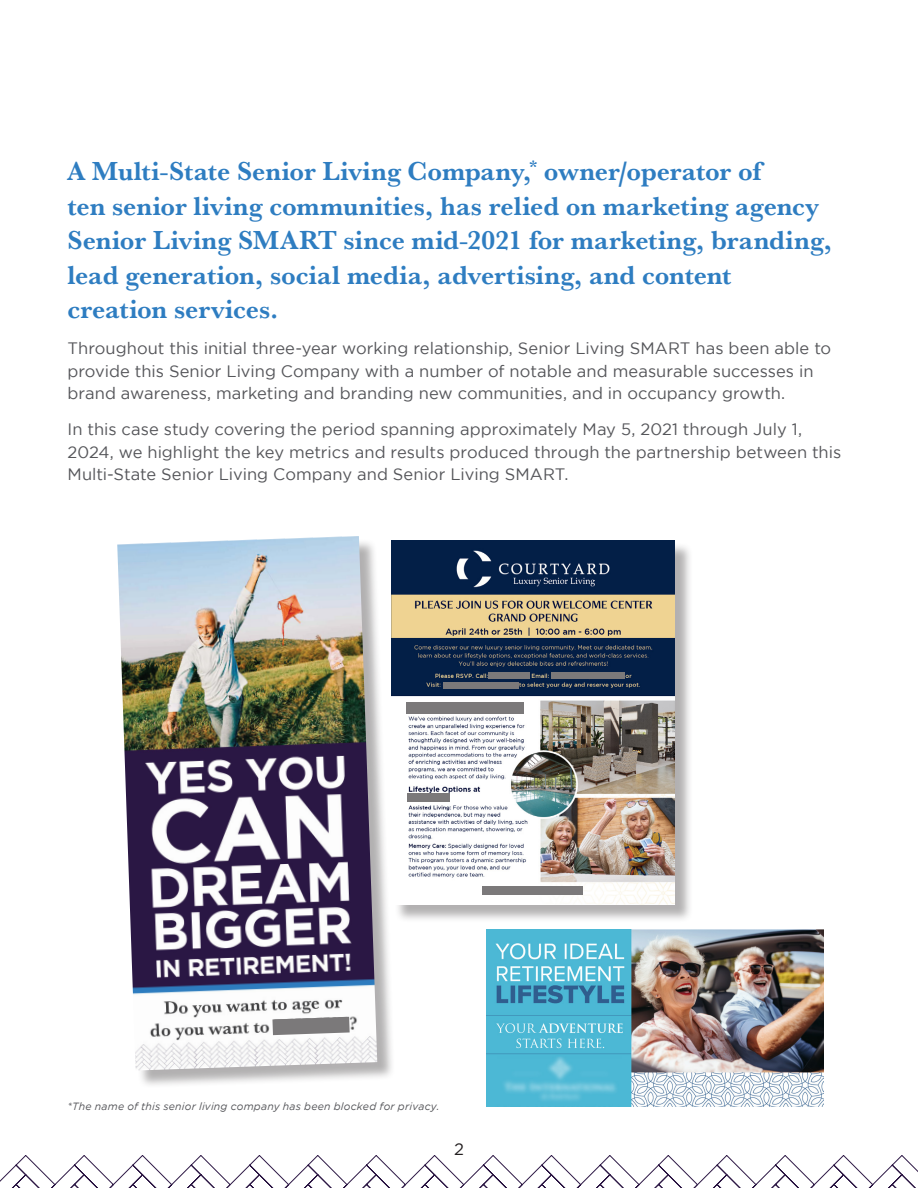
<style>
.page{position:relative;width:918px;height:1188px;background:#fff}
.page>*{position:absolute;margin:0;border:0;box-sizing:border-box;transform-origin:0 0}
.t1{font:700 27px/34.5px "Baskerville URW";color:#2e7dc1}
.t2{font:16.5px/22.5px "Gotham";color:#55565a}
.t3{font:16.5px "Gotham";color:#231f20}
.t4{font:italic 10.5px "Gotham";letter-spacing:.02em;color:#55565a}
</style>
<div class="page">
<svg style="left:0;top:1155px;width:918px;height:33px"></svg>
<div style="left:120px;top:539px;width:275px;height:550px;background:#231f20;opacity:.35"></div>
<img style="left:117px;top:536px;width:260px;height:535px">
<div style="left:394px;top:542px;width:299px;height:381px;background:#231f20;opacity:.35"></div>
<img style="left:392px;top:540px;width:283px;height:364px">
<img style="left:486px;top:929px;width:338px;height:178px">
<svg style="left:272px;top:1017px;width:78px;height:18px"></svg>
<div style="left:407px;top:702px;width:117px;height:11px;background:#7b797a"></div>
<div style="left:407px;top:793px;width:42px;height:8px;background:#7b797a"></div>
<div style="left:489px;top:672px;width:41px;height:7px;background:#7b797a"></div>
<div style="left:551px;top:672px;width:73px;height:6px;background:#7b797a"></div>
<div style="left:443px;top:682px;width:75px;height:6px;background:#7b797a"></div>
<div style="left:482px;top:887px;width:101px;height:8px;background:#7b797a"></div>
<p class="t1" style="left:68px;top:153px;width:766px">A Multi-State Senior Living Company,<sup>*</sup> owner/operator of<br>ten senior living communities, has relied on marketing agency Senior Living SMART since mid-2021 for marketing, branding, lead generation, social media, advertising, and content creation services.</p>
<p class="t2" style="left:68px;top:337px;width:765px">Throughout this initial three-year working relationship, Senior Living SMART has been able to provide this Senior Living Company with a number of notable and measurable successes in brand awareness, marketing and branding new communities, and in occupancy growth.</p>
<p class="t2" style="left:68px;top:418px;width:775px">In this case study covering the period spanning approximately May 5, 2021 through July 1,<br>2024, we highlight the key metrics and results produced through the partnership between this<br>Multi-State Senior Living Company and Senior Living SMART.</p>
<p class="t4" style="left:68px;top:1100px;width:373px">*The name of this senior living company has been blocked for privacy.</p>
<p class="t3" style="left:454px;top:1139px;width:11px">2</p>
</div>
